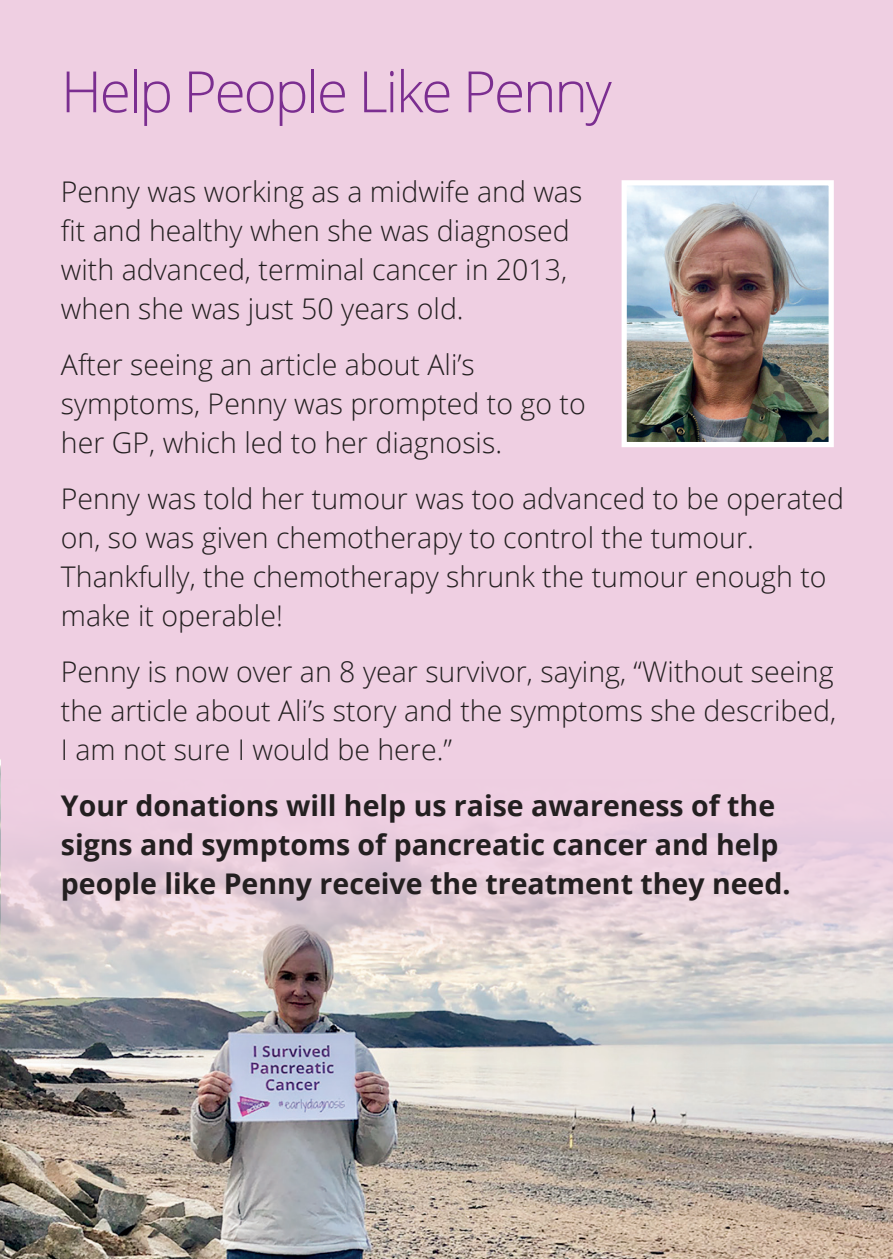
<style>
.page{position:relative;width:893px;height:1259px;background:#fff}
.page>*{position:absolute;margin:0;border:0;box-sizing:border-box;transform-origin:0 0}
.t1{font:300 57px "Open Sans";letter-spacing:-.04em;color:#7b2e90}
.t2{font:300 28.5px/39px "Open Sans";color:#231f20}
.t3{font:700 28.5px/39px "Open Sans";color:#231f20}
</style>
<div class="page">
<div style="left:1px;top:0;width:892px;height:1258px;background:#efcfe2"></div>
<img style="left:1px;top:983px;width:892px;height:275px">
<svg style="left:1px;top:832px;width:892px;height:151px"></svg>
<img style="left:628px;top:186px;width:200px;height:255px">
<div style="left:622px;top:180px;width:212px;height:267px;border:5px solid #fff"></div>
<p class="t1" style="left:61px;top:52px;width:552px">Help People Like Penny</p>
<p class="t2" style="left:61px;top:171px;width:523px">Penny was working as a midwife and was fit and healthy when she was diagnosed with advanced, terminal cancer in 2013, when she was just 50 years old.</p>
<p class="t2" style="left:61px;top:344px;width:526px">After seeing an article about Ali’s symptoms, Penny was prompted to go to her GP, which led to her diagnosis.</p>
<p class="t2" style="left:61px;top:478px;width:785px">Penny was told her tumour was too advanced to be operated on, so was given chemotherapy to control the tumour.<br>Thankfully, the chemotherapy shrunk the tumour enough to make it operable!</p>
<p class="t2" style="left:61px;top:651px;width:777px;text-align:justify">Penny is now over an 8 year survivor, saying, “Without seeing the article about Ali’s story and the symptoms she described, I am not sure I would be here.”</p>
<p class="t3" style="left:61px;top:785px;width:731px">Your donations will help us raise awareness of the signs and symptoms of pancreatic cancer and help people like Penny receive the treatment they need.</p>
</div>
